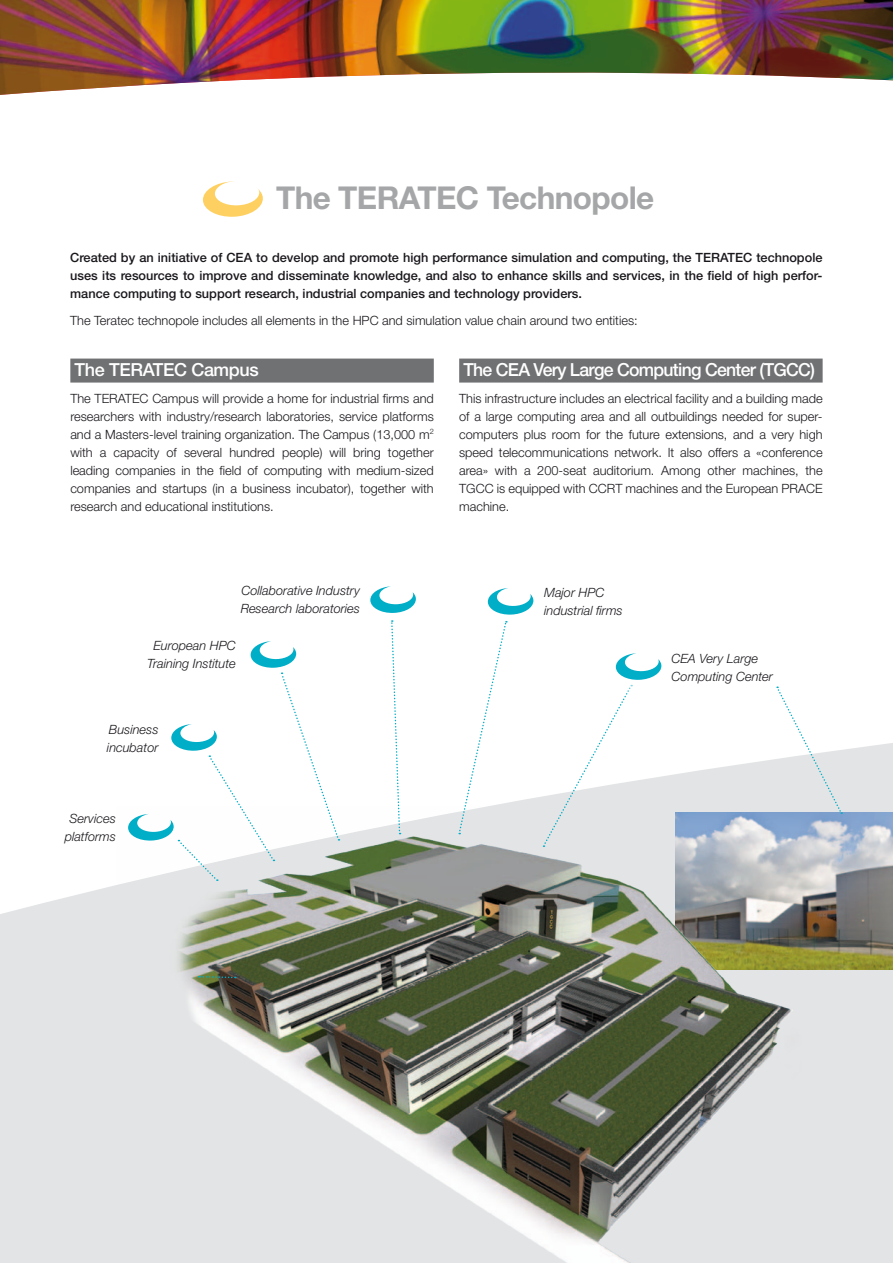
<style>
.page{position:relative;width:893px;height:1263px;background:#fff}
.page>*{position:absolute;margin:0;border:0;box-sizing:border-box;transform-origin:0 0}
.t1{font:700 31.5px "Helvetica Neue";letter-spacing:-.02em;color:#a5a6a8}
.sous_titre{font:500 18px "Helvetica Neue";letter-spacing:-.04em;color:#fff}
.sous_titre-2{font:500 18px "Helvetica Neue";letter-spacing:-.02em;color:#fff}
.texte{font:300 12.75px/18px "Helvetica Neue";color:#1a171c;text-align:justify}
.texte-2{font:500 12.75px/18px "Helvetica Neue";color:#1a171c;text-align:justify}
.texte-3{font:italic 300 12.75px/18px "Helvetica Neue";color:#1a171c}
</style>
<div class="page">
<svg style="left:0;top:796px;width:893px;height:467px;fill:#e3e4e5"></svg>
<svg style="left:662px;top:743px;width:231px;height:464px;background:#e6e7e8"></svg>
<img style="left:848px;top:812px;width:45px;height:158px">
<img style="left:0;top:0;width:893px;height:95px">
<img style="left:116px;top:806px;width:732px;height:457px">
<svg style="left:370px;top:586px;width:46px;height:27px"></svg>
<svg style="left:488px;top:588px;width:46px;height:27px"></svg>
<div style="left:106px;top:792px;width:90px;height:71px;background:#fff"></div>
<svg style="left:776px;top:686px;width:66px;height:128px"></svg>
<svg style="left:458px;top:621px;width:49px;height:213px"></svg>
<svg style="left:390px;top:620px;width:11px;height:214px"></svg>
<svg style="left:542px;top:653px;width:120px;height:194px"></svg>
<svg style="left:128px;top:641px;width:211px;height:240px"></svg>
<svg style="left:203px;top:182px;width:60px;height:35px"></svg>
<div style="left:215px;top:180px;width:44px;height:26px;background:#fff;border-radius:50%"></div>
<svg style="left:199px;top:975px;width:37px;height:4px"></svg>
<div style="left:70px;top:359px;width:364px;height:24px;background:#707173"></div>
<div style="left:459px;top:359px;width:364px;height:24px;background:#707173"></div>
<p class="t1" style="left:276px;top:179px;width:380px">The TERATEC Technopole</p>
<p class="texte-2" style="left:70px;top:248px;width:754px">Created by an initiative of CEA to develop and promote high performance simulation and computing, the TERATEC technopole uses its resources to improve and disseminate knowledge, and also to enhance skills and services, in the field of high perfor&shy;mance computing to support research, industrial companies and technology providers.</p>
<p class="texte" style="left:70px;top:311px;width:569px">The Teratec technopole includes all elements in the HPC and simulation value chain around two entities:</p>
<p class="sous_titre-2" style="left:75px;top:359px;width:186px">The TERATEC Campus</p>
<p class="texte" style="left:70px;top:389px;width:365px">The TERATEC Campus will provide a home for industrial firms and researchers with industry/research laboratories, service platforms and a Masters-level training organization. The Campus (13,000 m<sup>2 </sup>with a capacity of several hundred people) will bring together leading companies in the field of computing with medium-sized companies and startups (in a business incubator), together with research and educational institutions.</p>
<p class="sous_titre" style="left:463px;top:359px;width:353px">The CEA Very Large Computing Center (TGCC)</p>
<p class="texte" style="left:459px;top:389px;width:365px">This infrastructure includes an electrical facility and a building made of a large computing area and all outbuildings needed for super&shy;computers plus room for the future extensions, and a very high speed telecommunications network. It also offers a «conference area» with a 200-seat auditorium. Among other machines, the TGCC is equipped with CCRT machines and the European PRACE machine.</p>
<p class="texte-3" style="left:241px;top:581px;width:121px">Collaborative Industry<br>Research laboratories</p>
<p class="texte-3" style="left:544px;top:583px;width:62px">Major HPC</p>
<p class="texte-3" style="left:544px;top:601px;width:80px">industrial firms</p>
<p class="texte-3" style="left:154px;top:636px;width:84px">European HPC</p>
<p class="texte-3" style="left:147px;top:654px;width:90px">Training Institute</p>
<p class="texte-3" style="left:109px;top:720px;width:51px">Business</p>
<p class="texte-3" style="left:107px;top:738px;width:53px">incubator</p>
<p class="texte-3" style="left:69px;top:809px;width:48px">Services</p>
<p class="texte-3" style="left:65px;top:827px;width:53px">platforms</p>
<p class="texte-3" style="left:672px;top:649px;width:103px">CEA Very Large<br>Computing Center</p>
</div>
